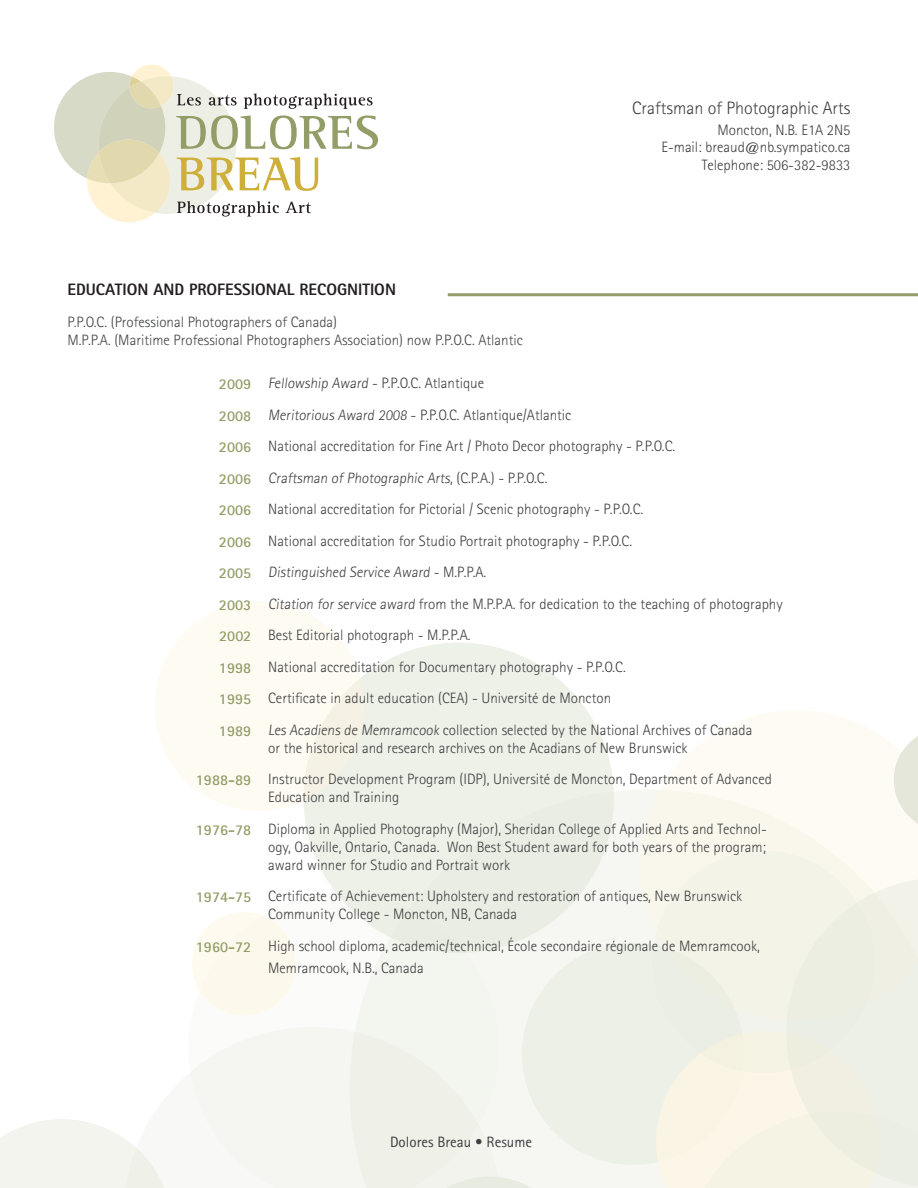
<style>
.page{position:relative;width:918px;height:1188px;background:#fff}
.page>*{position:absolute;margin:0;border:0;box-sizing:border-box;transform-origin:0 0}
.t1{font:300 18px "Rotis Sans Serif";color:#3e3e3f}
.t2{font:800 16.5px "Rotis Sans Serif";color:#231f20}
.t3{font:300 15px/31.5px "Rotis Sans Serif";color:#3e3e3f}
.t4{font:300 15px/18px "Rotis Sans Serif";color:#414243}
.t5{font:700 15px/31.5px "Rotis Sans Serif";color:#929d67;text-align:justify}
.t6{font:15px "Rotis Sans Serif";color:#3e3e3f}
</style>
<div class="page">
<div style="left:499px;top:790px;width:157px;height:398px;background:#f6f7f3"></div>
<svg style="left:640px;top:711px;width:278px;height:234px;fill:#fefbf4"></svg>
<div style="left:303px;top:643px;width:311px;height:310px;background:#eef1e8;border-radius:50%"></div>
<div style="left:154px;top:601px;width:210px;height:210px;background:linear-gradient(to right,#fffdf6,#f9f7ec);border-radius:50%"></div>
<div style="left:522px;top:943px;width:222px;height:222px;background:#edf0e7;border-radius:50%"></div>
<div style="left:652px;top:851px;width:223px;height:222px;background:#f4f3e8;border-radius:50%"></div>
<svg style="left:499px;top:1027px;width:4px;height:150px"></svg>
<svg style="left:499px;top:1177px;width:77px;height:11px"></svg>
<svg style="left:190px;top:896px;width:309px;height:292px;fill:#f5f6f1"></svg>
<svg style="left:656px;top:878px;width:262px;height:310px"></svg>
<svg style="left:0;top:1119px;width:165px;height:69px"></svg>
<div style="left:192px;top:912px;width:104px;height:104px;background:#fdf8ec;border-radius:50%"></div>
<svg style="left:894px;top:728px;width:24px;height:104px"></svg>
<hr style="left:448px;top:293px;width:470px;height:3px;background:#929d67">
<svg style="left:54px;top:64px;width:324px;height:158px"></svg>
<p class="t1" style="left:632px;top:98px;width:220px">Craftsman of Photographic Arts</p>
<p class="t3" style="left:661px;top:122px;width:191px;line-height:16.5px;text-align:right">Moncton, N.B. E1A 2N5<br>E-mail: breaud@nb.sympatico.ca</p>
<p class="t3" style="left:702px;top:149px;width:150px">Telephone: 506-382-9833</p>
<p class="t2" style="left:68px;top:279px;width:330px">EDUCATION AND PROFESSIONAL RECOGNITION</p>
<p class="t4" style="left:68px;top:313px;width:457px">P.P.O.C. (Professional Photographers of Canada)<br>M.P.P.A. (Maritime Professional Photographers Association) now P.P.O.C. Atlantic</p>
<p class="t5" style="left:219px;top:368px;width:34px">2009<br>2008<br>2006<br>2006<br>2006<br>2006<br>2005<br>2003<br>2002<br>1998<br>1995<br>1989</p>
<p class="t5" style="left:196px;top:764px;width:57px">1988-89</p>
<p class="t5" style="left:196px;top:814px;width:57px">1976-78</p>
<p class="t3" style="left:268px;top:368px;width:516px">Fellowship Award - P.P.O.C. Atlantique<br>Meritorious Award 2008 - P.P.O.C. Atlantique/Atlantic<br>National accreditation for Fine Art / Photo Decor photography - P.P.O.C.<br>Craftsman of Photographic Arts, (C.P.A.) - P.P.O.C.<br>National accreditation for Pictorial / Scenic photography - P.P.O.C.<br>National accreditation for Studio Portrait photography - P.P.O.C.<br>Distinguished Service Award - M.P.P.A.<br>Citation for service award from the M.P.P.A. for dedication to the teaching of photography Best Editorial photograph - M.P.P.A.<br>National accreditation for Documentary photography - P.P.O.C.<br>Certificate in adult education (CEA) - Université de Moncton<br>Les Acadiens de Memramcook collection selected by the National Archives of Canada</p>
<p class="t3" style="left:268px;top:732px;width:505px">or the historical and research archives on the Acadians of New Brunswick<br>Instructor Development Program (IDP), Université de Moncton, Department of Advanced</p>
<p class="t3" style="left:268px;top:782px;width:500px">Education and Training<br>Diploma in Applied Photography (Major), Sheridan College of Applied Arts and Technol-</p>
<p class="t3" style="left:268px;top:838px;width:499px;line-height:18px">ogy, Oakville, Ontario, Canada. Won Best Student award for both years of the program; award winner for Studio and Portrait work</p>
<p class="t3" style="left:268px;top:887px;width:476px;line-height:18px">Certificate of Achievement: Upholstery and restoration of antiques, New Brunswick<br>Community College - Moncton, NB, Canada</p>
<p class="t3" style="left:268px;top:935px;width:493px;line-height:21.6px">High school diploma, academic/technical, École secondaire régionale de Memramcook,<br>Memramcook, N.B., Canada</p>
<p class="t5" style="left:196px;top:881px;width:57px">1974-75</p>
<p class="t5" style="left:196px;top:931px;width:57px">1960-72</p>
<p class="t6" style="left:390px;top:1133px;width:144px">Dolores Breau • Resume</p>
</div>
